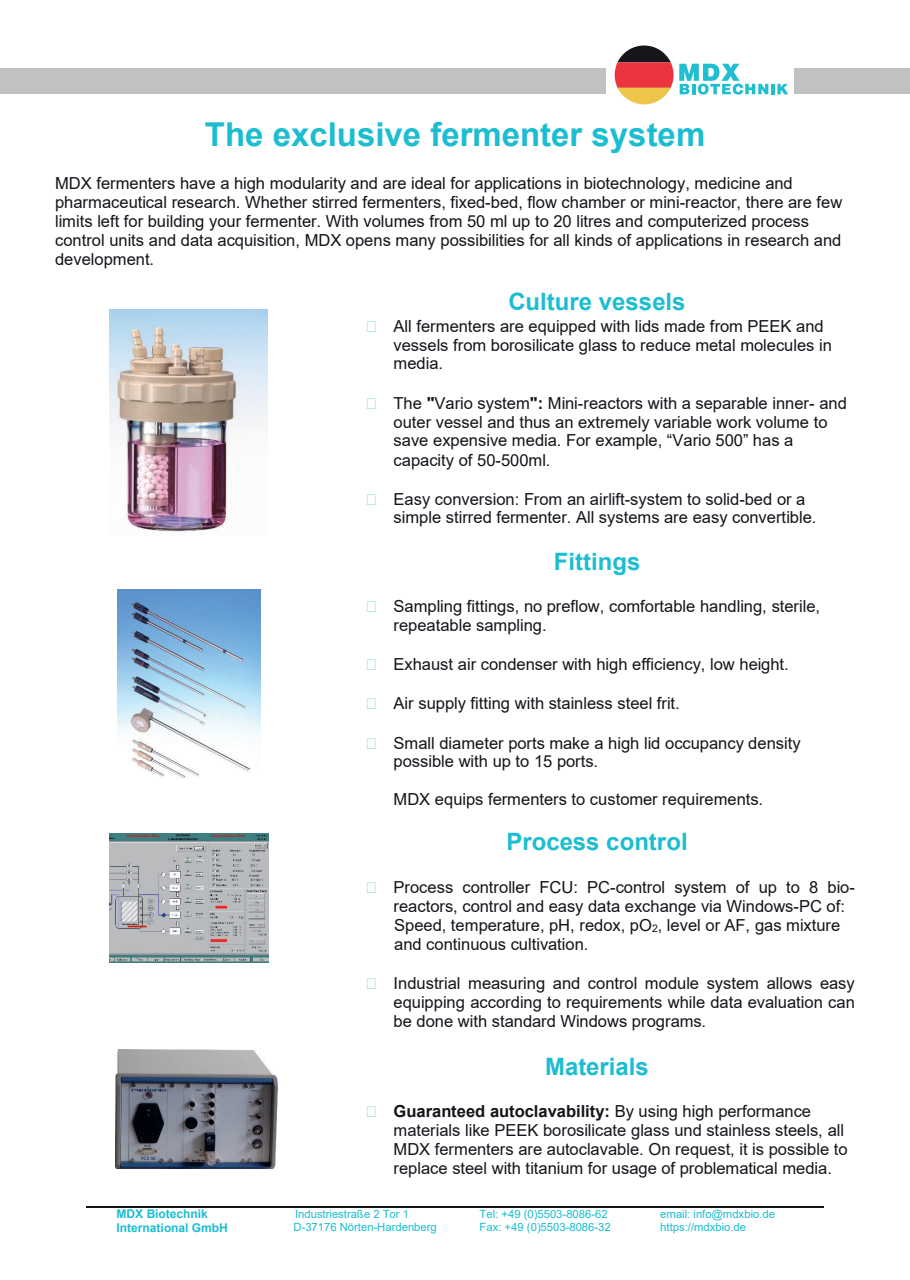
<style>
.page{position:relative;width:910px;height:1280px;background:#fff}
.page>*{position:absolute;margin:0;border:0;box-sizing:border-box;transform-origin:0 0}
.t1{font:700 33px "Arial";color:#1cbdd1}
.t2{font:700 24px "Arial";color:#1cbdd1}
.t3{font:16.5px/18.9px "Arial";color:#13151b}
.t4{font:700 12px/13.8px "Arial";letter-spacing:-.005em;color:#1cbdd1}
.t5{font:11.4px/12.9px "Arial";color:#1cbdd1}
.s1{color:#1cbdd1}
.s2{font-weight:700}
</style>
<div class="page">
<hr style="left:86px;top:1206px;width:181px;height:1px;background:#13151b">
<hr style="left:268px;top:1206px;width:212px;height:1px;background:#13151b">
<hr style="left:481px;top:1206px;width:179px;height:1px;background:#13151b">
<hr style="left:662px;top:1206px;width:162px;height:1px;background:#13151b">
<img style="left:115px;top:1049px;width:163px;height:120px">
<img style="left:109px;top:310px;width:159px;height:222px">
<img style="left:117px;top:589px;width:144px;height:189px">
<img style="left:109px;top:833px;width:159px;height:130px">
<div style="left:0;top:68px;width:910px;height:26px;background:#c0c1c3"></div>
<div style="left:606px;top:40px;width:188px;height:68px;background:#fff"></div>
<svg style="left:615px;top:45px;width:173px;height:59px"></svg>
<h1 class="t1" style="left:205px;top:111px;width:502px">The exclusive fermenter system</h1>
<p class="t3" style="left:55px;top:173px;width:789px">MDX fermenters have a high modularity and are ideal for applications in biotechnology, medicine and pharmaceutical research. Whether stirred fermenters, fixed-bed, flow chamber or mini-reactor, there are few limits left for building your fermenter. With volumes from 50 ml up to 20 litres and computerized process control units and data acquisition, MDX opens many possibilities for all kinds of applications in research and development.</p>
<h2 class="t2" style="left:508px;top:284px;width:179px">Culture vessels</h2>
<p class="t3" style="left:393px;top:316px;width:440px;text-indent:-27px"><span class="s1">•</span> All fermenters are equipped with lids made from PEEK and vessels from borosilicate glass to reduce metal molecules in media.</p>
<p class="t3" style="left:394px;top:393px;width:455px;text-indent:-27px"><span class="s1">•</span> The <span class="s2">"</span>Vario system<span class="s2">":</span> Mini-reactors with a separable inner- and outer vessel and thus an extremely variable work volume to save expensive media. For example, “Vario 500” has a capacity of 50-500ml.</p>
<p class="t3" style="left:394px;top:489px;width:424px;text-indent:-27px"><span class="s1">•</span> Easy conversion: From an airlift-system to solid-bed or a simple stirred fermenter. All systems are easy convertible.</p>
<h2 class="t2" style="left:554px;top:544px;width:88px">Fittings</h2>
<p class="t3" style="left:393px;top:597px;width:428px;text-indent:-27px"><span class="s1">•</span> Sampling fittings, no preflow, comfortable handling, sterile, repeatable sampling.</p>
<p class="t3" style="left:366px;top:655px;width:424px"><span class="s1">•</span> Exhaust air condenser with high efficiency, low height.</p>
<p class="t3" style="left:367px;top:694px;width:315px"><span class="s1">•</span> Air supply fitting with stainless steel frit.</p>
<p class="t3" style="left:394px;top:733px;width:409px;text-indent:-27px"><span class="s1">•</span> Small diameter ports make a high lid occupancy density possible with up to 15 ports.</p>
<p class="t3" style="left:394px;top:790px;width:371px">MDX equips fermenters to customer requirements.</p>
<h2 class="t2" style="left:506px;top:825px;width:183px">Process control</h2>
<p class="t3" style="left:393px;top:877px;width:463px;text-indent:-27px"><span class="s1">•</span> Process controller FCU: PC-control system of up to 8 bio&shy;reactors, control and easy data exchange via Windows-PC of:<br>Speed, temperature, pH, redox, pO<sub>2</sub>, level or AF, gas mixture and continuous cultivation.</p>
<p class="t3" style="left:393px;top:973px;width:463px;text-align:justify;text-indent:-27px"><span class="s1">•</span> Industrial measuring and control module system allows easy equipping according to requirements while data evaluation can be done with standard Windows programs.</p>
<h2 class="t2" style="left:545px;top:1049px;width:105px">Materials</h2>
<p class="t3" style="left:393px;top:1102px;width:456px;text-indent:-27px"><span class="s1">•</span> <span class="s2">Guaranteed autoclavability:</span> By using high performance materials like PEEK borosilicate glass und stainless steels, all MDX fermenters are autoclavable. On request, it is possible to replace steel with titanium for usage of problematical media.</p>
<p class="t4" style="left:116px;top:1207px;width:113px">MDX Biotechnik<br>International GmbH</p>
<p class="t5" style="left:293px;top:1207px;width:145px">Industriestraße 2 Tor 1<br>D-37176 Nörten-Hardenberg</p>
<p class="t5" style="left:480px;top:1207px;width:133px">Tel: +49 (0)5503-8086-62<br>Fax: +49 (0)5503-8086-32</p>
<p class="t5" style="left:660px;top:1207px;width:116px">email: info@mdxbio.de https://mdxbio.de</p>
</div>
